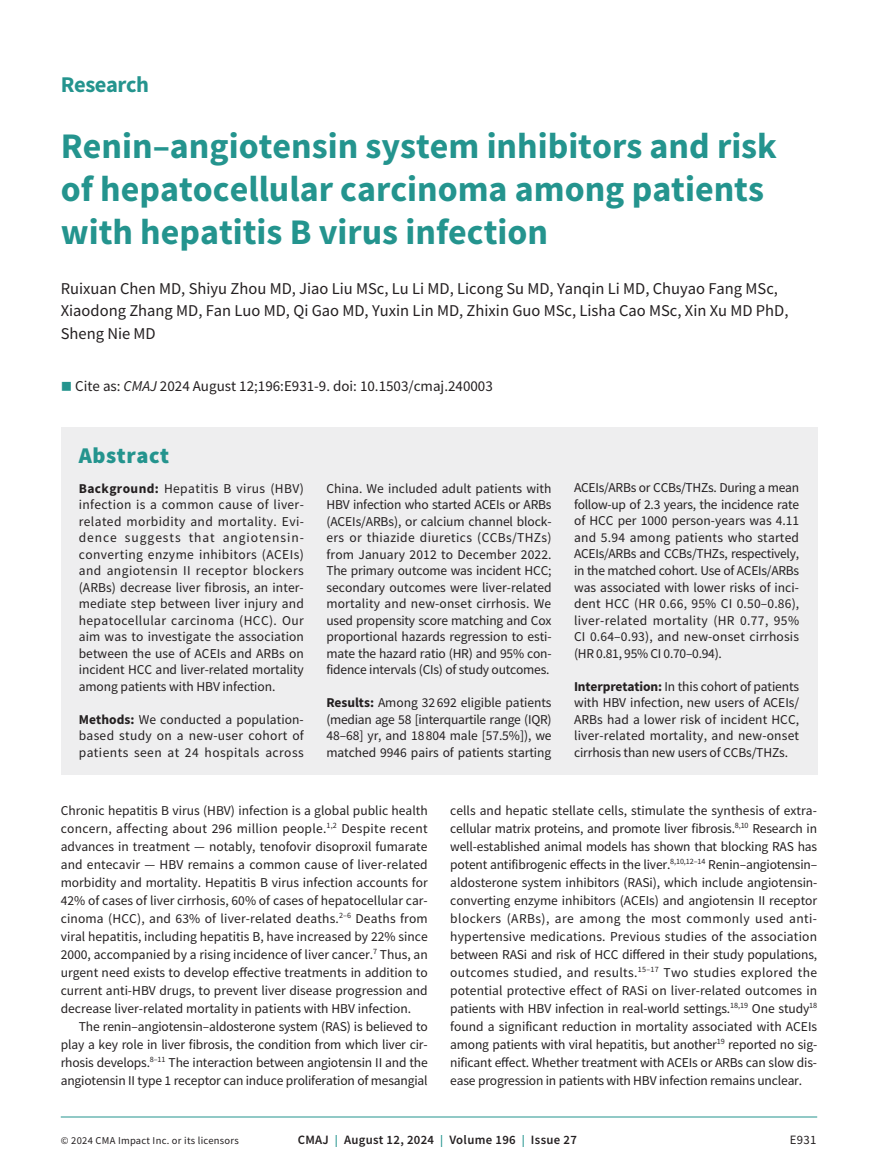
<style>
.page{position:relative;width:878px;height:1175px;background:#fff}
.page>*{position:absolute;margin:0;border:0;box-sizing:border-box;transform-origin:0 0}
.t1{font:700 36px/43.2px "Source Sans Pro";color:#24948e}
.t2{font:700 22.5px "Source Sans Pro";letter-spacing:-.02em;color:#24948e}
.t3{font:900 22.5px "Source Sans Pro";letter-spacing:.025em;color:#24948e}
.t4{font:16.5px/22.5px "Source Sans Pro";color:#231f20}
.t5{font:15px "Source Sans Pro";color:#231f20}
.t6{font:13.5px/16.5px "Source Sans Pro";letter-spacing:-.005em;color:#231f20;text-align:justify}
.t7{font:600 12.75px "Source Sans Pro";letter-spacing:.025em;color:#231f20}
.t8{font:12.75px "Source Sans Pro";color:#231f20}
.t9{font:10.5px "Source Sans Pro";letter-spacing:.025em;color:#231f20}
.s1{color:#24948e}
.s2{font-style:italic}
.s3{font-weight:700}
.s4{font-size:12px;color:#24948e}
</style>
<div class="page">
<hr style="left:61px;top:1116px;width:756px;height:1px;background:#24948e">
<div style="left:61px;top:428px;width:756px;height:347px;background:#eeeeef"></div>
<h2 class="t2" style="left:61px;top:69px;width:90px">Research</h2>
<h1 class="t1" style="left:61px;top:123px;width:717px">Renin–angiotensin system inhibitors and risk of hepatocellular carcinoma among patients with hepatitis B virus infection</h1>
<p class="t4" style="left:61px;top:277px;width:729px">Ruixuan Chen MD, Shiyu Zhou MD, Jiao Liu MSc, Lu Li MD, Licong Su MD, Yanqin Li MD, Chuyao Fang MSc,<br>Xiaodong Zhang MD, Fan Luo MD, Qi Gao MD, Yuxin Lin MD, Zhixin Guo MSc, Lisha Cao MSc, Xin Xu MD PhD,<br>Sheng Nie MD</p>
<p class="t5" style="left:61px;top:376px;width:433px"><span class="s1">■</span> Cite as: <span class="s2">CMAJ</span> 2024 August 12;196:E931-9. doi: 10.1503/cmaj.240003</p>
<h2 class="t3" style="left:79px;top:439px;width:92px">Abstract</h2>
<p class="t6" style="left:79px;top:480px;width:227px"><span class="s3">Background:</span> Hepatitis B virus (HBV) infection is a common cause of liver&shy;related morbidity and mortality. Evi&shy;dence suggests that angiotensin&shy;converting enzyme inhibitors (ACEIs) and angiotensin II receptor blockers (ARBs) decrease liver fibrosis, an inter&shy;mediate step between liver injury and hepatocellular carcinoma (HCC). Our aim was to investigate the association between the use of ACEIs and ARBs on incident HCC and liver-related mortality among patients with HBV infection.</p>
<p class="t6" style="left:79px;top:711px;width:227px"><span class="s3">Methods:</span> We conducted a population&shy;based study on a new-user cohort of patients seen at 24 hospitals across</p>
<p class="t6" style="left:326px;top:480px;width:227px">China. We included adult patients with HBV infection who started ACEIs or ARBs (ACEIs/ARBs), or calcium channel block&shy;ers or thiazide diuretics (CCBs/THZs) from January 2012 to December 2022.<br>The primary outcome was incident HCC; secondary outcomes were liver-related mortality and new-onset cirrhosis. We used propensity score matching and Cox proportional hazards regression to esti&shy;mate the hazard ratio (HR) and 95% con&shy;fidence intervals (CIs) of study outcomes.</p>
<p class="t6" style="left:326px;top:694px;width:227px"><span class="s3">Results:</span> Among 32692 eligible patients (median age 58 [interquartile range (IQR)<br>48–68] yr, and 18804 male [57.5%]), we matched 9946 pairs of patients starting</p>
<p class="t6" style="left:574px;top:479px;width:227px">ACEIs/ARBs or CCBs/THZs. During a mean follow-up of 2.3 years, the incidence rate of HCC per 1000 person-years was 4.11 and 5.94 among patients who started ACEIs/ARBs and CCBs/THZs, respectively, in the matched cohort. Use of ACEIs/ARBs was associated with lower risks of inci&shy;dent HCC (HR 0.66, 95% CI 0.50–0.86), liver-related mortality (HR 0.77, 95% CI 0.64–0.93), and new-onset cirrhosis (HR 0.81, 95% CI 0.70–0.94).</p>
<p class="t6" style="left:574px;top:677px;width:227px"><span class="s3">Interpretation:</span> In this cohort of patients with HBV infection, new users of ACEIs/ ARBs had a lower risk of incident HCC, liver-related mortality, and new-onset cirrhosis than new users of CCBs/THZs.</p>
<p class="t6" style="left:61px;top:801px;width:368px;line-height:18px">Chronic hepatitis B virus (HBV) infection is a global public health concern, affecting about 296 million people.<sup>1,2</sup> Despite recent advances in treatment — notably, tenofovir disoproxil fumarate and entecavir — HBV remains a common cause of liver-related morbidity and mortality. Hepatitis B virus infection accounts for 42% of cases of liver cirrhosis, 60% of cases of hepatocellular car&shy;cinoma (HCC), and 63% of liver-related deaths.<sup>2–6</sup> Deaths from viral hepatitis, including hepatitis B, have increased by 22% since 2000, accompanied by a rising incidence of liver cancer.<sup>7</sup> Thus, an urgent need exists to develop effective treatments in addition to current anti-HBV drugs, to prevent liver disease progression and decrease liver-related mortality in patients with HBV infection.</p>
<p class="t6" style="left:61px;top:1017px;width:368px;line-height:18px;text-indent:18px">The renin–angiotensin–aldosterone system (RAS) is believed to play a key role in liver fibrosis, the condition from which liver cir&shy;rhosis develops.<sup>8–11</sup> The interaction between angiotensin II and the angiotensin II type 1 receptor can induce proliferation of mesangial</p>
<p class="t6" style="left:450px;top:801px;width:369px;line-height:18px;text-align:left">cells and hepatic stellate cells, stimulate the synthesis of extra&shy;cellular matrix proteins, and promote liver fibrosis.<sup>8,10</sup> Research in well-established animal models has shown that blocking RAS has potent antifibrogenic effects in the liver.<sup>8,10,12–14</sup> Renin–angiotensin– aldosterone system inhibitors (RASi), which include angiotensin&shy;converting enzyme inhibitors (ACEIs) and angiotensin II receptor blockers (ARBs), are among the most commonly used anti&shy;hypertensive medications. Previous studies of the association between RASi and risk of HCC differed in their study populations, outcomes studied, and results.<sup>15–17</sup> Two studies explored the potential protective effect of RASi on liver-related outcomes in patients with HBV infection in real-world settings.<sup>18,19</sup> One study<sup>18 </sup>found a significant reduction in mortality associated with ACEIs among patients with viral hepatitis, but another<sup>19</sup> reported no sig&shy;nificant effect. Whether treatment with ACEIs or ARBs can slow dis&shy;ease progression in patients with HBV infection remains unclear.</p>
<p class="t9" style="left:61px;top:1134px;width:179px">© 2024 CMA Impact Inc. or its licensors</p>
<p class="t7" style="left:298px;top:1131px;width:281px">CMAJ <span class="s4">|</span> August 12, 2024 <span class="s4">|</span> Volume 196 <span class="s4">|</span> Issue 27</p>
<p class="t8" style="left:789px;top:1132px;width:28px">E931</p>
</div>
